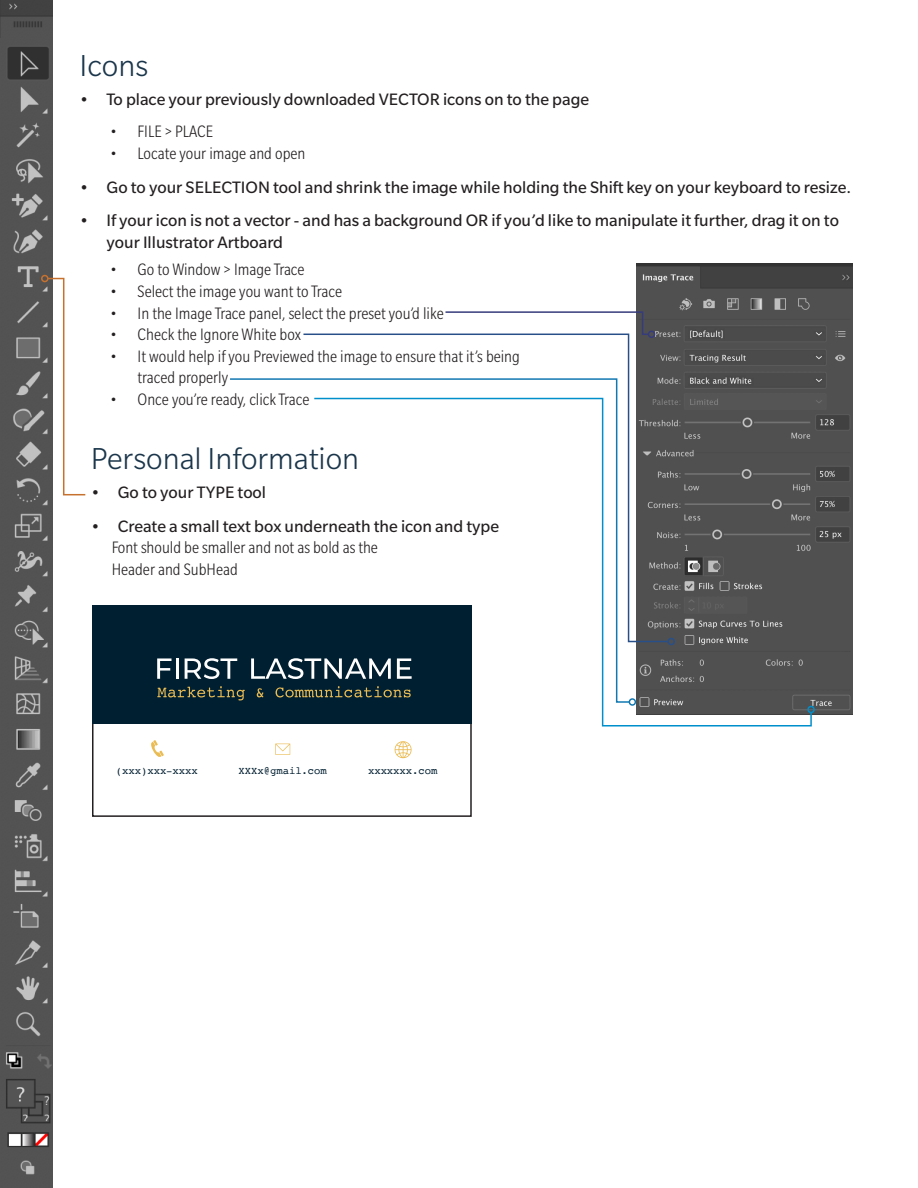
<style>
.page{position:relative;width:918px;height:1188px;background:#fff}
.page>*{position:absolute;margin:0;border:0;box-sizing:border-box;transform-origin:0 0}
.t1{font:300 33px "Slate Pro";color:#1b364b}
.t2{font:18px/21.6px "Slate Pro";color:#231f20}
.t3{font:300 condensed 18px/21.6px "Slate Pro";color:#231f20}
.t4{font:10.5px "Courier";color:#001f31}
</style>
<div class="page">
<img style="left:0;top:0;width:52px;height:1188px">
<img style="left:636px;top:264px;width:217px;height:450px">
<svg style="left:445px;top:311px;width:205px;height:22px"></svg>
<div style="left:648px;top:331px;width:7px;height:7px;border:2px solid #363b7c;border-radius:50%"></div>
<svg style="left:303px;top:333px;width:367px;height:64px"></svg>
<svg style="left:230px;top:378px;width:401px;height:19px"></svg>
<svg style="left:314px;top:397px;width:499px;height:330px"></svg>
<div style="left:807px;top:706px;width:8px;height:7px;border:2px solid #008fcb;border-radius:50%"></div>
<svg style="left:46px;top:277px;width:40px;height:219px"></svg>
<div style="left:41px;top:275px;width:8px;height:7px;border:2px solid #c6712d;border-radius:50%"></div>
<div style="left:92px;top:605px;width:380px;height:212px;background:#fff;border:2px solid #231f20"></div>
<div style="left:92px;top:605px;width:380px;height:119px;background:#001f31"></div>
<svg style="left:157px;top:658px;width:15px;height:21px"></svg>
<hr style="left:176px;top:658px;width:3px;height:21px;background:#fff">
<svg style="left:185px;top:658px;width:52px;height:21px"></svg>
<svg style="left:251px;top:658px;width:140px;height:21px"></svg>
<svg style="left:397px;top:658px;width:15px;height:21px"></svg>
<svg style="left:157px;top:686px;width:88px;height:14px"></svg>
<svg style="left:257px;top:688px;width:6px;height:9px"></svg>
<svg style="left:276px;top:686px;width:135px;height:11px"></svg>
<svg style="left:151px;top:740px;width:13px;height:17px"></svg>
<svg style="left:275px;top:744px;width:15px;height:11px"></svg>
<svg style="left:395px;top:741px;width:17px;height:17px"></svg>
<p class="t1" style="left:80px;top:48px;width:70px">Icons</p>
<p class="t2" style="left:80px;top:88px;width:511px">• To place your previously downloaded VECTOR icons on to the page</p>
<p class="t3" style="left:111px;top:120px;width:104px">• FILE &gt; PLACE</p>
<p class="t3" style="left:111px;top:142px;width:196px">• Locate your image and open</p>
<p class="t2" style="left:80px;top:176px;width:773px">• Go to your SELECTION tool and shrink the image while holding the Shift key on your keyboard to resize.</p>
<p class="t2" style="left:106px;top:210px;width:734px;text-indent:-27px">• If your icon is not a vector - and has a background OR if you’d like to manipulate it further, drag it on to your Illustrator Artboard</p>
<p class="t3" style="left:111px;top:259px;width:195px">• Go to Window &gt; Image Trace</p>
<p class="t3" style="left:111px;top:280px;width:233px">• Select the image you want to Trace</p>
<p class="t3" style="left:111px;top:302px;width:335px">• In the Image Trace panel, select the preset you’d like</p>
<p class="t3" style="left:111px;top:324px;width:192px">• Check the Ignore White box</p>
<p class="t3" style="left:138px;top:345px;width:384px;text-indent:-27px">• It would help if you Previewed the image to ensure that it’s being traced properly</p>
<p class="t3" style="left:111px;top:388px;width:200px">• Once you’re ready, click Trace</p>
<p class="t1" style="left:91px;top:441px;width:270px">Personal Information</p>
<p class="t2" style="left:91px;top:481px;width:177px">• Go to your TYPE tool</p>
<p class="t2" style="left:91px;top:515px;width:410px">• Create a small text box underneath the icon and type</p>
<p class="t3" style="left:112px;top:537px;width:268px">Font should be smaller and not as bold as the</p>
<p class="t3" style="left:112px;top:558px;width:128px">Header and SubHead</p>
<p class="t4" style="left:116px;top:763px;width:83px">(xxx)xxx-xxxx</p>
<p class="t4" style="left:239px;top:763px;width:90px">XXXx@gmail.com</p>
<p class="t4" style="left:368px;top:763px;width:71px">xxxxxxx.com</p>
</div>
